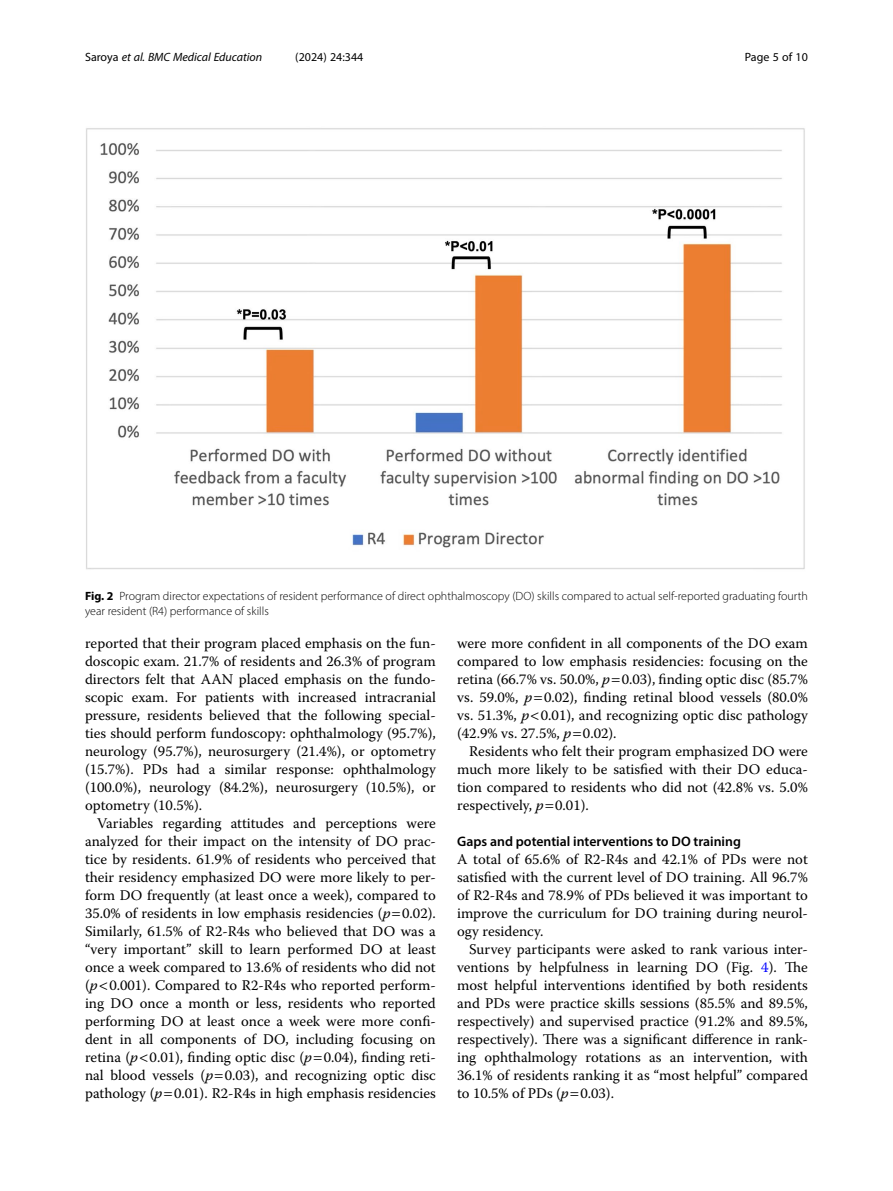
<style>
.page{position:relative;width:893px;height:1191px;background:#fff}
.page>*{position:absolute;margin:0;border:0;box-sizing:border-box;transform-origin:0 0}
.Body_Text_Indent{font:14.7px/18px "Warnock Pro";color:#000;text-align:justify}
.Body_Text{font:14.7px/18px "Warnock Pro";color:#000;text-align:justify}
.Head_2{font:600 13.8px "Myriad Pro";color:#000}
.Figure_Caption{font:300 12px/15px "Myriad Pro";color:#000}
.t1{font:italic 12px "Myriad Pro";color:#000}
.t2{font:12px "Myriad Pro";color:#000}
.s1{font-style:normal}
.s2{font-weight:700}
.s3{font-style:italic}
.s4{color:#00f}
</style>
<div class="page">
<img style="left:86px;top:128px;width:719px;height:442px">
<p class="t1" style="left:85px;top:50px;width:179px"><span class="s1">Saroya</span> et al. BMC Medical Education</p>
<p class="t2" style="left:295px;top:50px;width:70px">(2024) 24:344</p>
<p class="t2" style="left:745px;top:50px;width:65px">Page 5 of 10</p>
<p class="Figure_Caption" style="left:85px;top:588px;width:724px"><span class="s2">Fig. 2</span> Program director expectations of resident performance of direct ophthalmoscopy (DO) skills compared to actual self-reported graduating fourth year resident (R4) performance of skills</p>
<p class="Body_Text" style="left:85px;top:634px;width:352px">reported that their program placed emphasis on the fun&shy;doscopic exam. 21.7% of residents and 26.3% of program directors felt that AAN placed emphasis on the fundo&shy;scopic exam. For patients with increased intracranial pressure, residents believed that the following special&shy;ties should perform fundoscopy: ophthalmology (95.7%), neurology (95.7%), neurosurgery (21.4%), or optometry (15.7%). PDs had a similar response: ophthalmology (100.0%), neurology (84.2%), neurosurgery (10.5%), or optometry (10.5%).</p>
<p class="Body_Text_Indent" style="left:85px;top:814px;width:352px;text-indent:12px">Variables regarding attitudes and perceptions were analyzed for their impact on the intensity of DO prac&shy;tice by residents. 61.9% of residents who perceived that their residency emphasized DO were more likely to per&shy;form DO frequently (at least once a week), compared to 35.0% of residents in low emphasis residencies (<span class="s3">p</span> 0.02).<br>Similarly, 61.5% of R2-R4s who believed that DO was a “very important” skill to learn performed DO at least once a week compared to 13.6% of residents who did not (<span class="s3">p</span> 0.001). Compared to R2-R4s who reported perform&shy;ing DO once a month or less, residents who reported performing DO at least once a week were more confi&shy;dent in all components of DO, including focusing on retina (<span class="s3">p</span> 0.01), finding optic disc (<span class="s3">p</span> 0.04), finding reti&shy;nal blood vessels (<span class="s3">p</span> 0.03), and recognizing optic disc pathology (<span class="s3">p</span> 0.01). R2-R4s in high emphasis residencies</p>
<p class="Body_Text_Indent" style="left:457px;top:634px;width:352px">were more confident in all components of the DO exam compared to low emphasis residencies: focusing on the retina (66.7% vs. 50.0%, <span class="s3">p</span> 0.03), finding optic disc (85.7% vs. 59.0%, <span class="s3">p</span> 0.02), finding retinal blood vessels (80.0% vs. 51.3%, <span class="s3">p</span> 0.01), and recognizing optic disc pathology (42.9% vs. 27.5%, <span class="s3">p</span> 0.02).</p>
<p class="Body_Text_Indent" style="left:457px;top:742px;width:352px;text-indent:12px">Residents who felt their program emphasized DO were much more likely to be satisfied with their DO educa&shy;tion compared to residents who did not (42.8% vs. 5.0% respectively, <span class="s3">p</span> 0.01).</p>
<p class="Head_2" style="left:457px;top:833px;width:285px">Gaps and potential interventions to DO training</p>
<p class="Body_Text" style="left:457px;top:850px;width:352px">A total of 65.6% of R2-R4s and 42.1% of PDs were not satisfied with the current level of DO training. All 96.7% of R2-R4s and 78.9% of PDs believed it was important to improve the curriculum for DO training during neurol&shy;ogy residency.</p>
<p class="Body_Text_Indent" style="left:457px;top:940px;width:352px;text-indent:12px">Survey participants were asked to rank various inter&shy;ventions by helpfulness in learning DO (Fig. <span class="s4">4</span>). The most helpful interventions identified by both residents and PDs were practice skills sessions (85.5% and 89.5%, respectively) and supervised practice (91.2% and 89.5%, respectively). There was a significant difference in rank&shy;ing ophthalmology rotations as an intervention, with 36.1% of residents ranking it as “most helpful” compared to 10.5% of PDs (<span class="s3">p</span> 0.03).</p>
</div>
